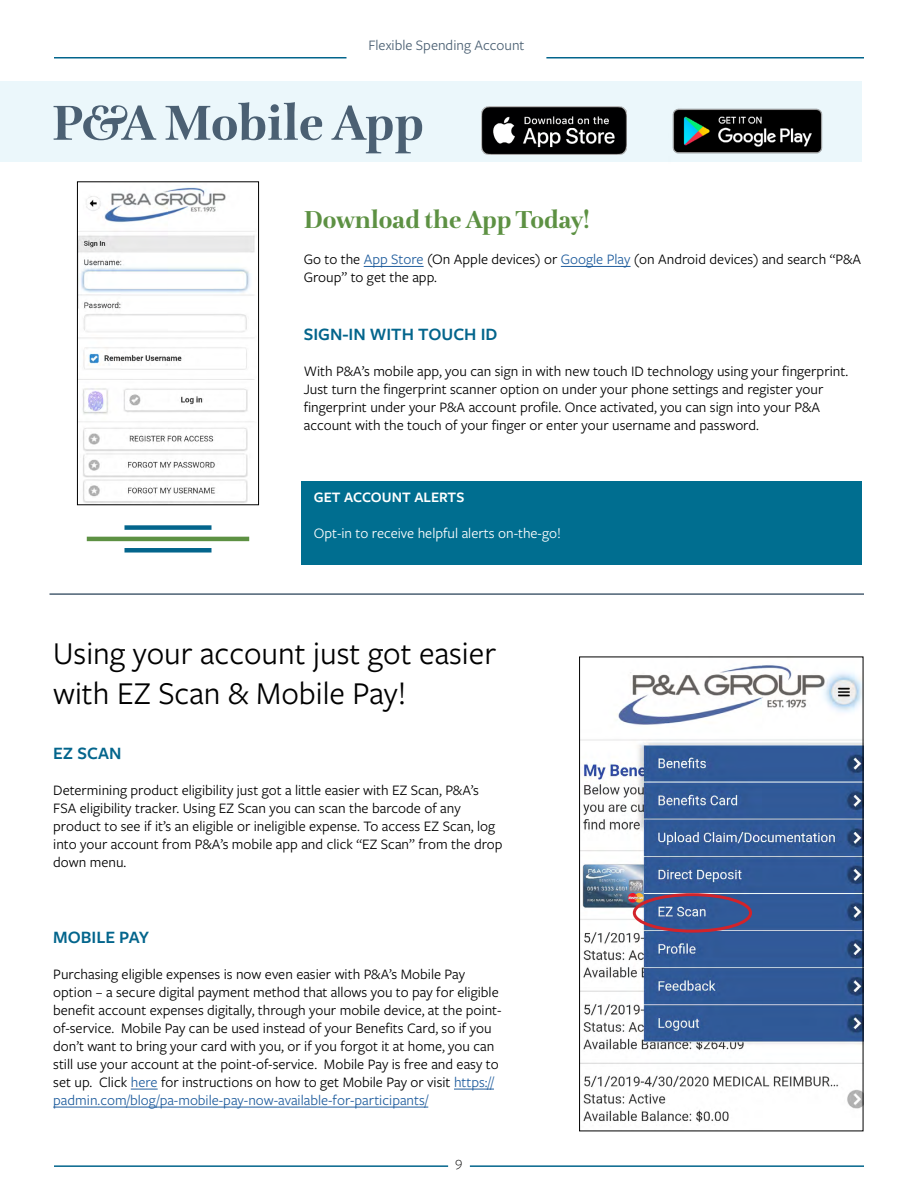
<style>
.page{position:relative;width:918px;height:1188px;background:#fff}
.page>*{position:absolute;margin:0;border:0;box-sizing:border-box;transform-origin:0 0}
.t1{font:700 54px "Lavigne Display";color:#4b6073}
.t2{font:33px/39.6px "Freight Sans Pro";color:#000}
.t3{font:700 27px "Lavigne Display";color:#5d9143}
.t4{font:600 18px "Freight Sans Pro";color:#03658c}
.t5{font:15px/18px "Freight Sans Pro";color:#000}
.t6{font:15px "Freight Sans Pro";color:#fff}
.t7{font:15px "Freight Sans Pro";color:#4b6073}
.t8{font:600 15px "Freight Sans Pro";color:#fff}
.t9{font:300 15px "Freight Sans Pro";color:#000}
.s1{color:#215e9e}
</style>
<div class="page">
<hr style="left:54px;top:1165px;width:394px;height:2px;background:#03658c">
<hr style="left:54px;top:57px;width:292px;height:1px;background:#03658c">
<hr style="left:470px;top:1165px;width:394px;height:2px;background:#03658c">
<hr style="left:546px;top:57px;width:318px;height:1px;background:#03658c">
<div style="left:124px;top:525px;width:88px;height:5px;background:#03658c"></div>
<div style="left:124px;top:548px;width:88px;height:5px;background:#03658c"></div>
<hr style="left:87px;top:537px;width:162px;height:4px;background:#5d9143">
<img style="left:581px;top:664px;width:280px;height:458px">
<div style="left:579px;top:657px;width:284px;height:474px;border:1px solid #000"></div>
<div style="left:0;top:81px;width:862px;height:81px;background:#ebf7fb"></div>
<div style="left:633px;top:893px;width:119px;height:40px;border:3px solid #d2232a;border-radius:50%"></div>
<hr style="left:364px;top:266px;width:60px;height:1px;background:#215e9e">
<hr style="left:561px;top:266px;width:70px;height:1px;background:#215e9e">
<hr style="left:50px;top:593px;width:814px;height:2px;background:#4b6073">
<img style="left:79px;top:187px;width:176px;height:316px">
<div style="left:77px;top:182px;width:182px;height:323px;border:1px solid #000"></div>
<div style="left:302px;top:482px;width:560px;height:83px;background:#006e90"></div>
<img style="left:481px;top:106px;width:146px;height:49px">
<img style="left:672px;top:108px;width:151px;height:46px">
<svg style="left:131px;top:1089px;width:27px;height:1px"></svg>
<hr style="left:454px;top:1089px;width:40px;height:1px;background:#215e9e">
<hr style="left:53px;top:1107px;width:375px;height:1px;background:#215e9e">
<p class="t7" style="left:368px;top:35px;width:158px">Flexible Spending Account</p>
<h1 class="t1" style="left:52px;top:94px;width:374px">P&amp;A Mobile App</h1>
<h3 class="t3" style="left:304px;top:205px;width:288px">Download the App Today!</h3>
<p class="t5" style="left:304px;top:250px;width:559px">Go to the <span class="s1">App Store</span> (On Apple devices) or <span class="s1">Google Play</span> (on Android devices) and search “P&amp;A<br>Group” to get the app.</p>
<p class="t4" style="left:304px;top:322px;width:195px">SIGN-IN WITH TOUCH ID</p>
<p class="t5" style="left:304px;top:362px;width:546px">With P&amp;A’s mobile app, you can sign in with new touch ID technology using your fingerprint.<br>Just turn the fingerprint scanner option on under your phone settings and register your fingerprint under your P&amp;A account profile. Once activated, you can sign into your P&amp;A account with the touch of your finger or enter your username and password.</p>
<p class="t8" style="left:314px;top:487px;width:152px">GET ACCOUNT ALERTS</p>
<p class="t6" style="left:314px;top:523px;width:249px">Opt-in to receive helpful alerts on-the-go!</p>
<h2 class="t2" style="left:53px;top:633px;width:444px">Using your account just got easier with EZ Scan &amp; Mobile Pay!</h2>
<p class="t4" style="left:53px;top:741px;width:70px">EZ SCAN</p>
<p class="t5" style="left:53px;top:781px;width:451px">Determining product eligibility just got a little easier with EZ Scan, P&amp;A’s FSA eligibility tracker. Using EZ Scan you can scan the barcode of any product to see if it’s an eligible or ineligible expense. To access EZ Scan, log into your account from P&amp;A’s mobile app and click “EZ Scan” from the drop down menu.</p>
<p class="t4" style="left:53px;top:925px;width:98px">MOBILE PAY</p>
<p class="t5" style="left:53px;top:965px;width:450px">Purchasing eligible expenses is now even easier with P&amp;A’s Mobile Pay option – a secure digital payment method that allows you to pay for eligible benefit account expenses digitally, through your mobile device, at the point&shy;of-service. Mobile Pay can be used instead of your Benefits Card, so if you don’t want to bring your card with you, or if you forgot it at home, you can still use your account at the point-of-service. Mobile Pay is free and easy to set up. Click <span class="s1">here</span> for instructions on how to get Mobile Pay or visit <span class="s1">https:// padmin.com/blog/pa-mobile-pay-now-available-for-participants/</span></p>
<p class="t9" style="left:455px;top:1152px;width:9px">9</p>
</div>
